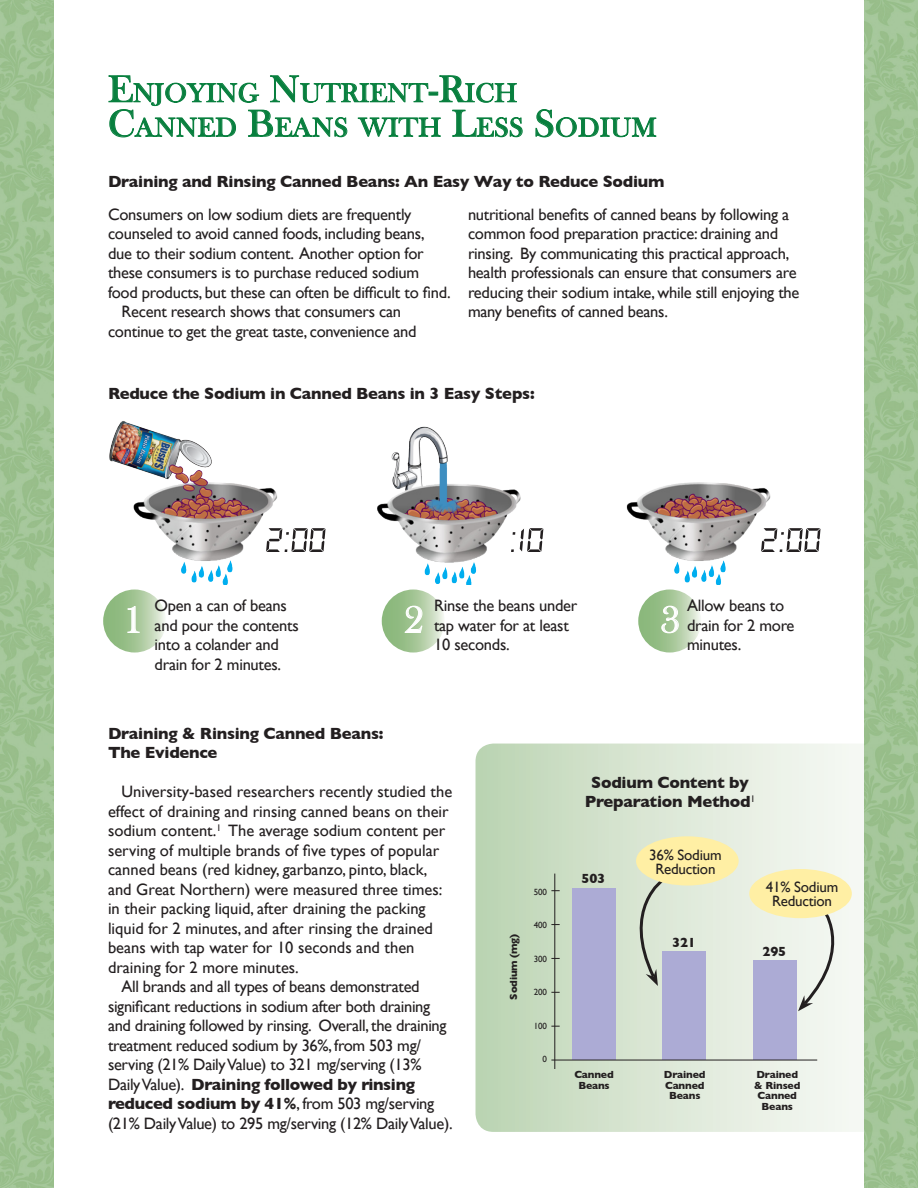
<style>
.page{position:relative;width:918px;height:1188px;background:#fff}
.page>*{position:absolute;margin:0;border:0;box-sizing:border-box;transform-origin:0 0}
.t1{font:39px "Bask Old Face";color:#fff}
.t2{font:27.3px "Bask Old Face";letter-spacing:.015em;color:#087f3e}
.t3{font:16.5px/19.5px "Gill Sans";letter-spacing:-.015em;color:#231f20}
.t4{font:700 16.5px "Gill Sans";letter-spacing:-.015em;color:#231f20}
.t5{font:15px/13.5px "Gill Sans";letter-spacing:-.015em;color:#231f20;text-align:center}
.t6{font:700 13.5px "Gill Sans";letter-spacing:-.015em;color:#231f20}
.t7{font:700 10.5px "Gill Sans";letter-spacing:-.015em;color:#231f20}
.t8{font:9px "Gill Sans";letter-spacing:-.015em;color:#231f20}
.s1{font-size:39px}
.s2{font-weight:700}
</style>
<div class="page">
<svg style="left:476px;top:744px;width:388px;height:388px"></svg>
<svg style="left:103px;top:590px;width:63px;height:63px"></svg>
<img style="left:0;top:0;width:54px;height:1188px">
<img style="left:864px;top:0;width:54px;height:1188px">
<svg style="left:108px;top:75px;width:415px;height:63px"></svg>
<svg style="left:535px;top:109px;width:122px;height:29px"></svg>
<svg style="left:127px;top:606px;width:13px;height:27px"></svg>
<svg style="left:382px;top:590px;width:63px;height:63px"></svg>
<svg style="left:404px;top:605px;width:19px;height:28px"></svg>
<svg style="left:638px;top:590px;width:63px;height:63px"></svg>
<svg style="left:661px;top:605px;width:18px;height:29px"></svg>
<div style="left:572px;top:888px;width:43px;height:172px;background:#acabd5"></div>
<div style="left:663px;top:951px;width:43px;height:109px;background:#acabd5"></div>
<div style="left:754px;top:961px;width:43px;height:99px;background:#acabd5"></div>
<hr style="left:554px;top:874px;width:1px;height:195px;background:#231f20">
<hr style="left:551px;top:1060px;width:266px;height:1px;background:#231f20">
<svg style="left:621px;top:876px;width:46px;height:110px"></svg>
<svg style="left:798px;top:904px;width:57px;height:107px"></svg>
<div style="left:749px;top:869px;width:103px;height:49px;background:#ffefa4;border-radius:50%"></div>
<div style="left:636px;top:836px;width:103px;height:50px;background:#ffefa4;border-radius:50%"></div>
<svg style="left:777px;top:528px;width:44px;height:24px"></svg>
<img style="left:109px;top:421px;width:668px;height:164px">
<p class="t2" style="left:108px;top:78px;width:411px"><span class="s1">E</span>NJOYING <span class="s1">N</span>UTRIENT<span class="s1">-R</span>ICH</p>
<p class="t2" style="left:108px;top:112px;width:550px"><span class="s1">C</span>ANNED <span class="s1">B</span>EANS WITH <span class="s1">L</span>ESS <span class="s1">S</span>ODIUM</p>
<p class="t4" style="left:108px;top:172px;width:558px">Draining and Rinsing Canned Beans: An Easy Way to Reduce Sodium</p>
<p class="t3" style="left:108px;top:204px;width:344px">Consumers on low sodium diets are frequently counseled to avoid canned foods, including beans, due to their sodium content. Another option for these consumers is to purchase reduced sodium food products, but these can often be difficult to find.</p>
<p class="t3" style="left:108px;top:302px;width:310px;text-align:center">Recent research shows that consumers can continue to get the great taste, convenience and</p>
<p class="t3" style="left:468px;top:204px;width:333px">nutritional benefits of canned beans by following a common food preparation practice: draining and rinsing. By communicating this practical approach, health professionals can ensure that consumers are reducing their sodium intake, while still enjoying the many benefits of canned beans.</p>
<p class="t4" style="left:108px;top:384px;width:428px">Reduce the Sodium in Canned Beans in 3 Easy Steps:</p>
<p class="t3" style="left:155px;top:596px;width:146px">Open a can of beans and pour the contents into a colander and drain for 2 minutes.</p>
<p class="t3" style="left:434px;top:596px;width:145px">Rinse the beans under tap water for at least<br>10 seconds.</p>
<p class="t3" style="left:687px;top:596px;width:109px">Allow beans to drain for 2 more minutes.</p>
<p class="t1" style="left:124px;top:598px;width:21px">1</p>
<p class="t1" style="left:404px;top:598px;width:21px">2</p>
<p class="t1" style="left:660px;top:598px;width:21px">3</p>
<p class="t4" style="left:108px;top:724px;width:277px">Draining &amp; Rinsing Canned Beans:</p>
<p class="t4" style="left:108px;top:743px;width:111px">The Evidence</p>
<p class="t3" style="left:108px;top:782px;width:346px;text-indent:14px">University-based researchers recently studied the effect of draining and rinsing canned beans on their sodium content.<sup>1</sup> The average sodium content per serving of multiple brands of five types of popular canned beans (red kidney, garbanzo, pinto, black, and Great Northern) were measured three times: in their packing liquid, after draining the packing liquid for 2 minutes, and after rinsing the drained beans with tap water for 10 seconds and then draining for 2 more minutes.</p>
<p class="t3" style="left:108px;top:977px;width:346px;text-indent:14px">All brands and all types of beans demonstrated significant reductions in sodium after both draining and draining followed by rinsing. Overall, the draining treatment reduced sodium by 36%, from 503 mg/ serving (21% Daily Value) to 321 mg/serving (13% Daily Value). <span class="s2">Draining followed by rinsing reduced sodium by 41%</span>, from 503 mg/serving (21% Daily Value) to 295 mg/serving (12% Daily Value).</p>
<p class="t7" style="left:508px;top:1000px;width:67px;rotate:-90deg">Sodium (mg)</p>
<p class="t8" style="left:534px;top:887px;width:15px">500</p>
<p class="t8" style="left:534px;top:920px;width:15px">400</p>
<p class="t8" style="left:534px;top:953px;width:15px">300</p>
<p class="t8" style="left:534px;top:987px;width:15px">200</p>
<p class="t8" style="left:534px;top:1020px;width:15px">100</p>
<p class="t8" style="left:542px;top:1054px;width:6px">0</p>
<p class="t4" style="left:591px;top:772px;width:159px">Sodium Content by</p>
<p class="t4" style="left:585px;top:792px;width:172px">Preparation Method<sup>1</sup></p>
<p class="t6" style="left:582px;top:870px;width:25px">503</p>
<p class="t5" style="left:649px;top:848px;width:74px">36% Sodium<br>Reduction</p>
<p class="t6" style="left:672px;top:934px;width:25px">321</p>
<p class="t5" style="left:766px;top:881px;width:74px">41% Sodium<br>Reduction</p>
<p class="t6" style="left:763px;top:943px;width:25px">295</p>
<p class="t7" style="left:574px;top:1069px;width:41px">Canned</p>
<p class="t7" style="left:578px;top:1079px;width:33px">Beans</p>
<p class="t7" style="left:664px;top:1069px;width:43px">Drained</p>
<p class="t7" style="left:665px;top:1079px;width:41px">Canned</p>
<p class="t7" style="left:669px;top:1090px;width:33px">Beans</p>
<p class="t7" style="left:756px;top:1069px;width:43px">Drained</p>
<p class="t7" style="left:754px;top:1079px;width:48px">&amp; Rinsed</p>
<p class="t7" style="left:758px;top:1090px;width:41px">Canned</p>
<p class="t7" style="left:762px;top:1100px;width:33px">Beans</p>
</div>
